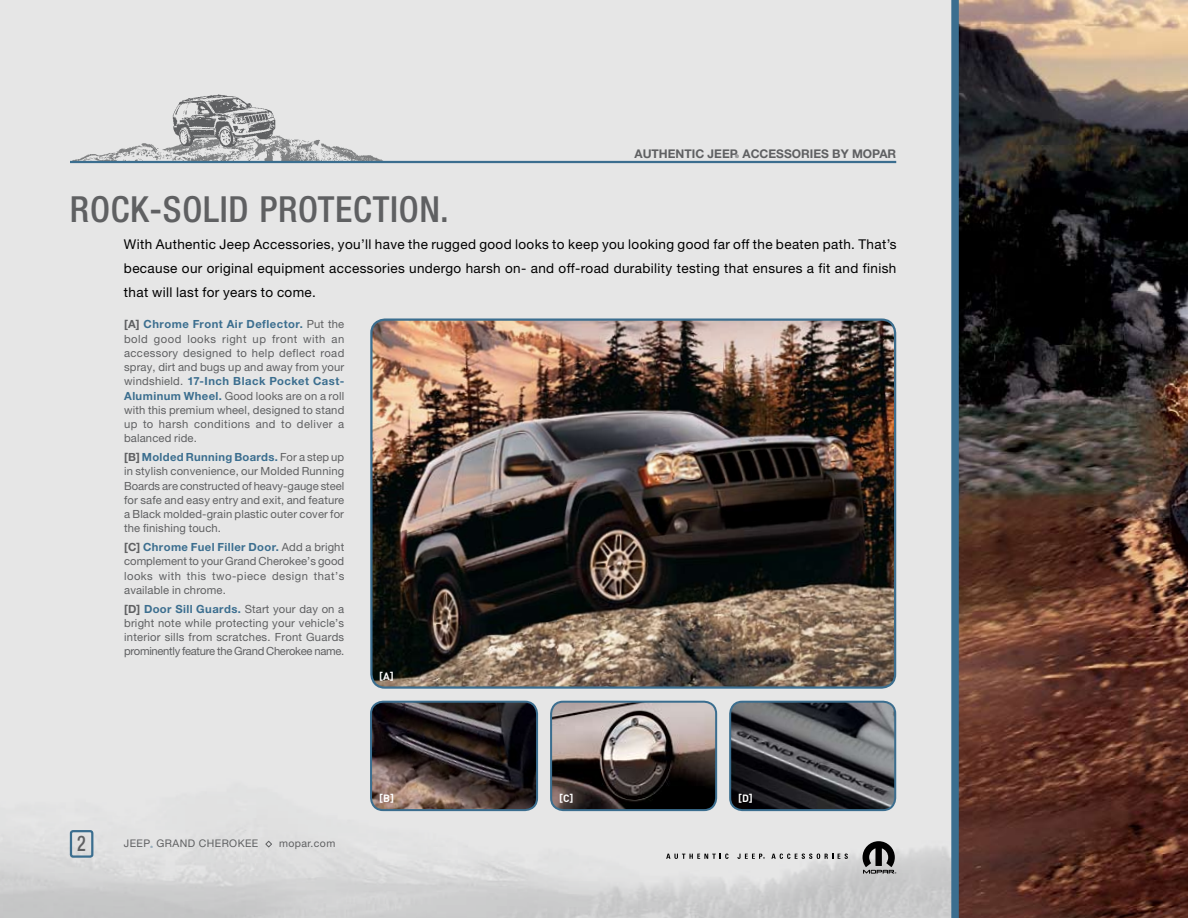
<style>
.page{position:relative;width:1188px;height:918px;background:#fff}
.page>*{position:absolute;margin:0;border:0;box-sizing:border-box;transform-origin:0 0}
.t1{font:500 condensed 36px "Helvetica Neue";letter-spacing:.02em;color:#5f6062}
.t2{font:500 condensed 21.6px "Helvetica Neue";color:#5f6062;scale:.83 1}
.t3{font:13.5px/24px "Helvetica Neue";letter-spacing:.03em;color:#000;text-align:justify}
.t4{font:700 12px "Helvetica Neue";color:#5f6062}
.t5{font:11.25px/14.2px "Helvetica Neue";letter-spacing:.015em;color:#5f6062;text-align:justify}
.t6{font:10.5px "Helvetica Neue";letter-spacing:.04em;color:#5f6062}
.t7{font:700 10.5px "DIN";color:#fff}
.t8{font:700 4.8px "Helvetica Neue";color:#5f6062}
.t9{font:3px "Helvetica Neue";color:#3b6e8f}
.s1{font-weight:700}
.s2{font-weight:700;color:#3b6e8f}
</style>
<div class="page">
<img style="left:0;top:0;width:951px;height:918px">
<img style="left:551px;top:702px;width:165px;height:108px">
<div style="left:550px;top:701px;width:167px;height:110px;border:2px solid #3b6e8f;border-radius:12px"></div>
<img style="left:959px;top:0;width:229px;height:918px">
<div style="left:70px;top:830px;width:23px;height:28px;border:2px solid #3b6e8f;border-radius:2px"></div>
<div style="left:265px;top:841px;width:7px;height:6px;border:1px solid #5f6062;border-radius:3px"></div>
<div style="left:951px;top:0;width:8px;height:918px;background:#3b6e8f"></div>
<img style="left:371px;top:320px;width:524px;height:368px">
<div style="left:370px;top:318px;width:526px;height:371px;border:2px solid #3b6e8f;border-radius:14px"></div>
<img style="left:730px;top:702px;width:165px;height:108px">
<div style="left:729px;top:701px;width:167px;height:110px;border:2px solid #3b6e8f;border-radius:12px"></div>
<img style="left:371px;top:702px;width:166px;height:108px">
<div style="left:370px;top:701px;width:168px;height:110px;border:2px solid #3b6e8f;border-radius:12px"></div>
<img style="left:66px;top:57px;width:324px;height:171px">
<hr style="left:70px;top:161px;width:826px;height:2px;background:#3b6e8f">
<svg style="left:863px;top:841px;width:33px;height:33px"></svg>
<svg style="left:666px;top:854px;width:63px;height:5px"></svg>
<svg style="left:737px;top:854px;width:28px;height:5px"></svg>
<svg style="left:771px;top:854px;width:77px;height:5px"></svg>
<p class="t4" style="left:635px;top:146px;width:263px">Authentic Jeep accessories by Mopar</p>
<p class="t8" style="left:735px;top:154px;width:5px">®</p>
<h1 class="t1" style="left:70px;top:188px;width:380px">ROCK-SOLID PROTECTION.</h1>
<p class="t3" style="left:124px;top:232px;width:774px">With Authentic Jeep Accessories, you’ll have the rugged good looks to keep you looking good far off the beaten path. That’s because our original equipment accessories undergo harsh on- and off-road durability testing that ensures a fit and finish that will last for years to come.</p>
<p class="t5" style="left:124px;top:317px;width:222px"><span class="s1">[A]</span> <span class="s2">Chrome Front Air Deflector.</span> Put the bold good looks right up front with an accessory designed to help deflect road spray, dirt and bugs up and away from your windshield. <span class="s2">17-Inch Black Pocket Cast-Aluminum Wheel.</span> Good looks are on a roll with this premium wheel, designed to stand up to harsh conditions and to deliver a balanced ride.</p>
<p class="t5" style="left:124px;top:450px;width:222px"><span class="s1">[B]</span> <span class="s2">Molded Running Boards.</span> For a step up in stylish convenience, our Molded Running Boards are constructed of heavy-gauge steel for safe and easy entry and exit, and feature a Black molded-grain plastic outer cover for the finishing touch.</p>
<p class="t5" style="left:124px;top:540px;width:222px"><span class="s1">[C]</span> <span class="s2">Chrome Fuel Filler Door.</span> Add a bright complement to your Grand Cherokee’s good looks with this two-piece design that’s available in chrome.</p>
<p class="t5" style="left:124px;top:601px;width:222px"><span class="s1">[D]</span> <span class="s2">Door Sill Guards.</span> Start your day on a bright note while protecting your vehicle’s interior sills from scratches. Front Guards prominently feature the Grand Cherokee name.</p>
<p class="t7" style="left:379px;top:669px;width:16px">[A]</p>
<h2 class="t2" style="left:77px;top:831px;width:12px">2</h2>
<p class="t6" style="left:124px;top:837px;width:28px">Jeep</p>
<p class="t9" style="left:151px;top:845px;width:4px">®</p>
<p class="t6" style="left:156px;top:837px;width:103px">Grand Cherokee</p>
<p class="t6" style="left:279px;top:837px;width:58px">mopar.com</p>
<p class="t7" style="left:379px;top:791px;width:16px">[B]</p>
<p class="t7" style="left:559px;top:791px;width:16px">[C]</p>
<p class="t7" style="left:738px;top:791px;width:16px">[D]</p>
</div>
